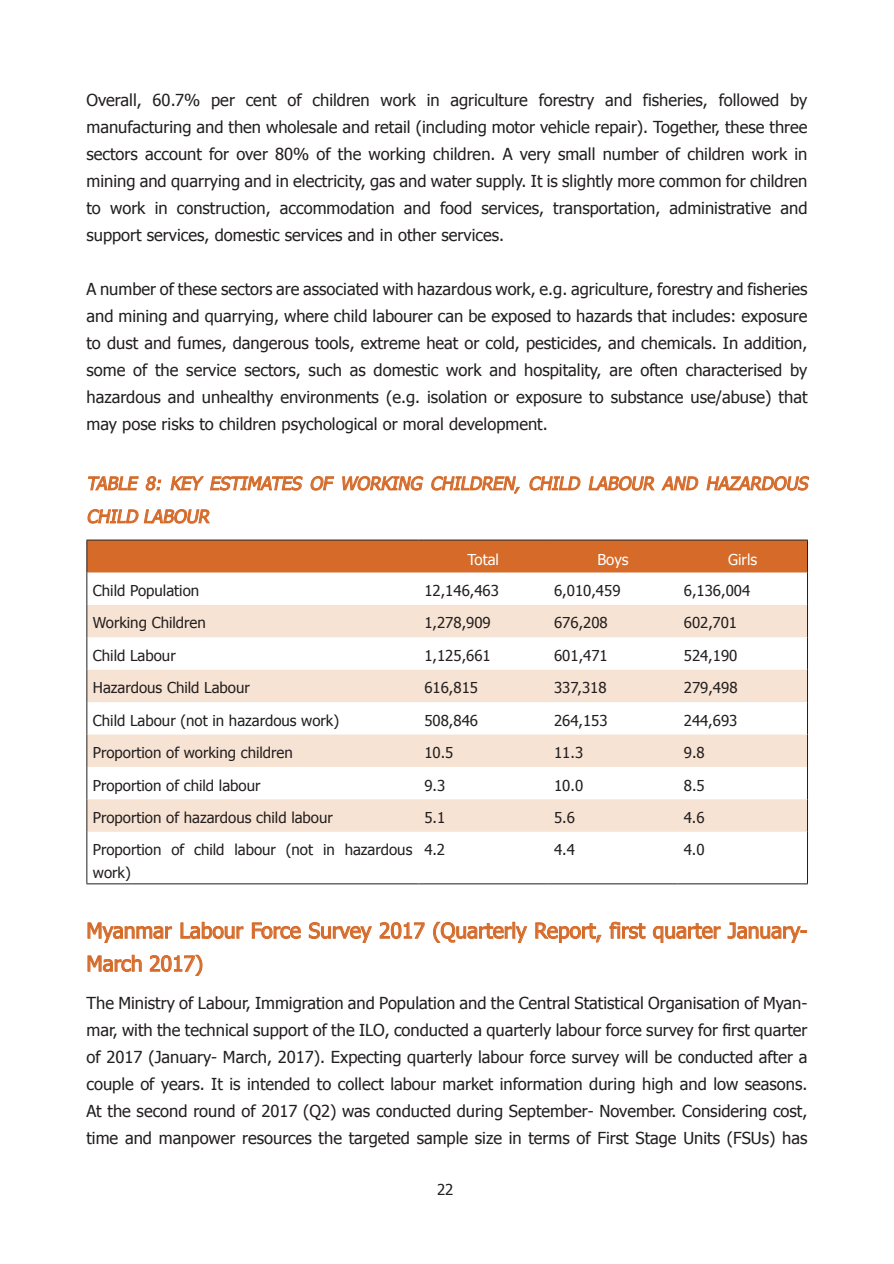
<style>
.page{position:relative;width:894px;height:1264px;background:#fff}
.page>*{position:absolute;margin:0;border:0;box-sizing:border-box;transform-origin:0 0}
.t1{font:21px/33px "Zawgyi One";color:#d56a29}
.t2{font:italic 18px/33px "Zawgyi One";color:#d56a29}
.Body_Text{font:16.5px/27px "Zawgyi One";color:#231f20;text-align:justify}
.Body_Text_Excel{font:15px/22.5px "Zawgyi One";color:#231f20}
.Body_Text_Excel-2{font:15px "Zawgyi One";color:#fff}
</style>
<div class="page">
<svg style="left:88px;top:476px;width:51px;height:15px"></svg>
<svg style="left:145px;top:476px;width:16px;height:15px"></svg>
<svg style="left:170px;top:476px;width:133px;height:15px"></svg>
<svg style="left:310px;top:476px;width:24px;height:15px"></svg>
<svg style="left:342px;top:476px;width:81px;height:15px"></svg>
<svg style="left:431px;top:476px;width:89px;height:18px"></svg>
<svg style="left:529px;top:476px;width:51px;height:15px"></svg>
<svg style="left:588px;top:476px;width:110px;height:15px"></svg>
<svg style="left:706px;top:476px;width:103px;height:15px"></svg>
<svg style="left:87px;top:509px;width:123px;height:15px"></svg>
<div style="left:87px;top:541px;width:719px;height:31px;background:#d56a29"></div>
<svg style="left:87px;top:605px;width:719px;height:227px;fill:#f7e3d3"></svg>
<hr style="left:86px;top:540px;width:332px;height:1px;background:#231f20">
<hr style="left:86px;top:540px;width:1px;height:32px;background:#231f20">
<hr style="left:418px;top:540px;width:130px;height:1px;background:#231f20">
<hr style="left:548px;top:540px;width:129px;height:1px;background:#231f20">
<hr style="left:677px;top:540px;width:130px;height:1px;background:#231f20">
<hr style="left:806px;top:540px;width:1px;height:32px;background:#231f20">
<hr style="left:86px;top:572px;width:1px;height:33px;background:#231f20">
<hr style="left:806px;top:572px;width:1px;height:33px;background:#231f20">
<hr style="left:86px;top:605px;width:1px;height:32px;background:#231f20">
<hr style="left:806px;top:605px;width:1px;height:32px;background:#231f20">
<hr style="left:86px;top:637px;width:1px;height:33px;background:#231f20">
<hr style="left:806px;top:637px;width:1px;height:33px;background:#231f20">
<hr style="left:86px;top:670px;width:1px;height:32px;background:#231f20">
<hr style="left:806px;top:670px;width:1px;height:32px;background:#231f20">
<hr style="left:86px;top:702px;width:1px;height:32px;background:#231f20">
<hr style="left:806px;top:702px;width:1px;height:32px;background:#231f20">
<hr style="left:86px;top:734px;width:1px;height:33px;background:#231f20">
<hr style="left:806px;top:734px;width:1px;height:33px;background:#231f20">
<hr style="left:86px;top:767px;width:1px;height:32px;background:#231f20">
<hr style="left:806px;top:767px;width:1px;height:32px;background:#231f20">
<hr style="left:86px;top:799px;width:1px;height:33px;background:#231f20">
<hr style="left:806px;top:799px;width:1px;height:33px;background:#231f20">
<hr style="left:86px;top:832px;width:1px;height:51px;background:#231f20">
<hr style="left:806px;top:832px;width:1px;height:51px;background:#231f20">
<hr style="left:86px;top:883px;width:332px;height:1px;background:#231f20">
<hr style="left:418px;top:883px;width:130px;height:1px;background:#231f20">
<hr style="left:548px;top:883px;width:129px;height:1px;background:#231f20">
<hr style="left:677px;top:883px;width:130px;height:1px;background:#231f20">
<svg style="left:251px;top:922px;width:50px;height:17px"></svg>
<svg style="left:308px;top:922px;width:64px;height:21px"></svg>
<svg style="left:379px;top:922px;width:46px;height:17px"></svg>
<svg style="left:433px;top:921px;width:94px;height:22px"></svg>
<svg style="left:535px;top:922px;width:67px;height:21px"></svg>
<svg style="left:609px;top:921px;width:36px;height:18px"></svg>
<svg style="left:652px;top:922px;width:154px;height:21px"></svg>
<svg style="left:87px;top:921px;width:157px;height:55px"></svg>
<p class="Body_Text" style="left:86px;top:87px;width:722px">Overall, 60.7% per cent of children work in agriculture forestry and fisheries, followed by manufacturing and then wholesale and retail (including motor vehicle repair). Together, these three sectors account for over 80% of the working children. A very small number of children work in mining and quarrying and in electricity, gas and water supply. It is slightly more common for children to work in construction, accommodation and food services, transportation, administrative and support services, domestic services and in other services.</p>
<p class="Body_Text" style="left:86px;top:276px;width:722px">A number of these sectors are associated with hazardous work, e.g. agriculture, forestry and fisheries and mining and quarrying, where child labourer can be exposed to hazards that includes: exposure to dust and fumes, dangerous tools, extreme heat or cold, pesticides, and chemicals. In addition, some of the service sectors, such as domestic work and hospitality, are often characterised by hazardous and unhealthy environments (e.g. isolation or exposure to substance use/abuse) that may pose risks to children psychological or moral development.</p>
<h3 class="t2" style="left:86px;top:468px;width:727px">TABLE 8: KEY ESTIMATES OF WORKING CHILDREN, CHILD LABOUR AND HAZARDOUS<br>CHILD LABOUR</h3>
<p class="Body_Text_Excel-2" style="left:467px;top:549px;width:33px">Total</p>
<p class="Body_Text_Excel-2" style="left:597px;top:549px;width:33px">Boys</p>
<p class="Body_Text_Excel-2" style="left:727px;top:549px;width:30px">Girls</p>
<p class="Body_Text_Excel" style="left:93px;top:580px;width:108px">Child Population</p>
<p class="Body_Text_Excel" style="left:424px;top:580px;width:76px">12,146,463</p>
<p class="Body_Text_Excel" style="left:554px;top:580px;width:68px">6,010,459</p>
<p class="Body_Text_Excel" style="left:683px;top:580px;width:68px">6,136,004</p>
<p class="Body_Text_Excel" style="left:93px;top:613px;width:114px">Working Children</p>
<p class="Body_Text_Excel" style="left:424px;top:613px;width:68px">1,278,909</p>
<p class="Body_Text_Excel" style="left:554px;top:613px;width:55px">676,208</p>
<p class="Body_Text_Excel" style="left:683px;top:613px;width:55px">602,701</p>
<p class="Body_Text_Excel" style="left:93px;top:645px;width:84px">Child Labour</p>
<p class="Body_Text_Excel" style="left:424px;top:645px;width:68px">1,125,661</p>
<p class="Body_Text_Excel" style="left:554px;top:645px;width:55px">601,471</p>
<p class="Body_Text_Excel" style="left:683px;top:645px;width:55px">524,190</p>
<p class="Body_Text_Excel" style="left:93px;top:677px;width:158px">Hazardous Child Labour</p>
<p class="Body_Text_Excel" style="left:424px;top:677px;width:55px">616,815</p>
<p class="Body_Text_Excel" style="left:554px;top:677px;width:54px">337,318</p>
<p class="Body_Text_Excel" style="left:683px;top:677px;width:55px">279,498</p>
<p class="Body_Text_Excel" style="left:93px;top:710px;width:248px">Child Labour (not in hazardous work)</p>
<p class="Body_Text_Excel" style="left:424px;top:710px;width:55px">508,846</p>
<p class="Body_Text_Excel" style="left:554px;top:710px;width:55px">264,153</p>
<p class="Body_Text_Excel" style="left:683px;top:710px;width:55px">244,693</p>
<p class="Body_Text_Excel" style="left:93px;top:742px;width:201px">Proportion of working children</p>
<p class="Body_Text_Excel" style="left:424px;top:742px;width:31px">10.5</p>
<p class="Body_Text_Excel" style="left:554px;top:742px;width:31px">11.3</p>
<p class="Body_Text_Excel" style="left:683px;top:742px;width:22px">9.8</p>
<p class="Body_Text_Excel" style="left:93px;top:775px;width:169px">Proportion of child labour</p>
<p class="Body_Text_Excel" style="left:424px;top:775px;width:22px">9.3</p>
<p class="Body_Text_Excel" style="left:554px;top:775px;width:31px">10.0</p>
<p class="Body_Text_Excel" style="left:683px;top:775px;width:22px">8.5</p>
<p class="Body_Text_Excel" style="left:93px;top:807px;width:241px">Proportion of hazardous child labour</p>
<p class="Body_Text_Excel" style="left:424px;top:807px;width:22px">5.1</p>
<p class="Body_Text_Excel" style="left:554px;top:807px;width:22px">5.6</p>
<p class="Body_Text_Excel" style="left:683px;top:807px;width:22px">4.6</p>
<p class="Body_Text_Excel" style="left:93px;top:839px;width:321px">Proportion of child labour (not in hazardous work)</p>
<p class="Body_Text_Excel" style="left:424px;top:839px;width:22px">4.2</p>
<p class="Body_Text_Excel" style="left:554px;top:839px;width:22px">4.4</p>
<p class="Body_Text_Excel" style="left:683px;top:839px;width:22px">4.0</p>
<h2 class="t1" style="left:86px;top:915px;width:722px">Myanmar Labour Force Survey 2017 (Quarterly Report, first quarter January-<br>March 2017)</h2>
<p class="Body_Text" style="left:86px;top:990px;width:722px">The Ministry of Labour, Immigration and Population and the Central Statistical Organisation of Myan&shy;mar, with the technical support of the ILO, conducted a quarterly labour force survey for first quarter of 2017 (January- March, 2017). Expecting quarterly labour force survey will be conducted after a couple of years. It is intended to collect labour market information during high and low seasons.<br>At the second round of 2017 (Q2) was conducted during September- November. Considering cost, time and manpower resources the targeted sample size in terms of First Stage Units (FSUs) has</p>
<p class="Body_Text_Excel" style="left:437px;top:1179px;width:18px">22</p>
</div>
